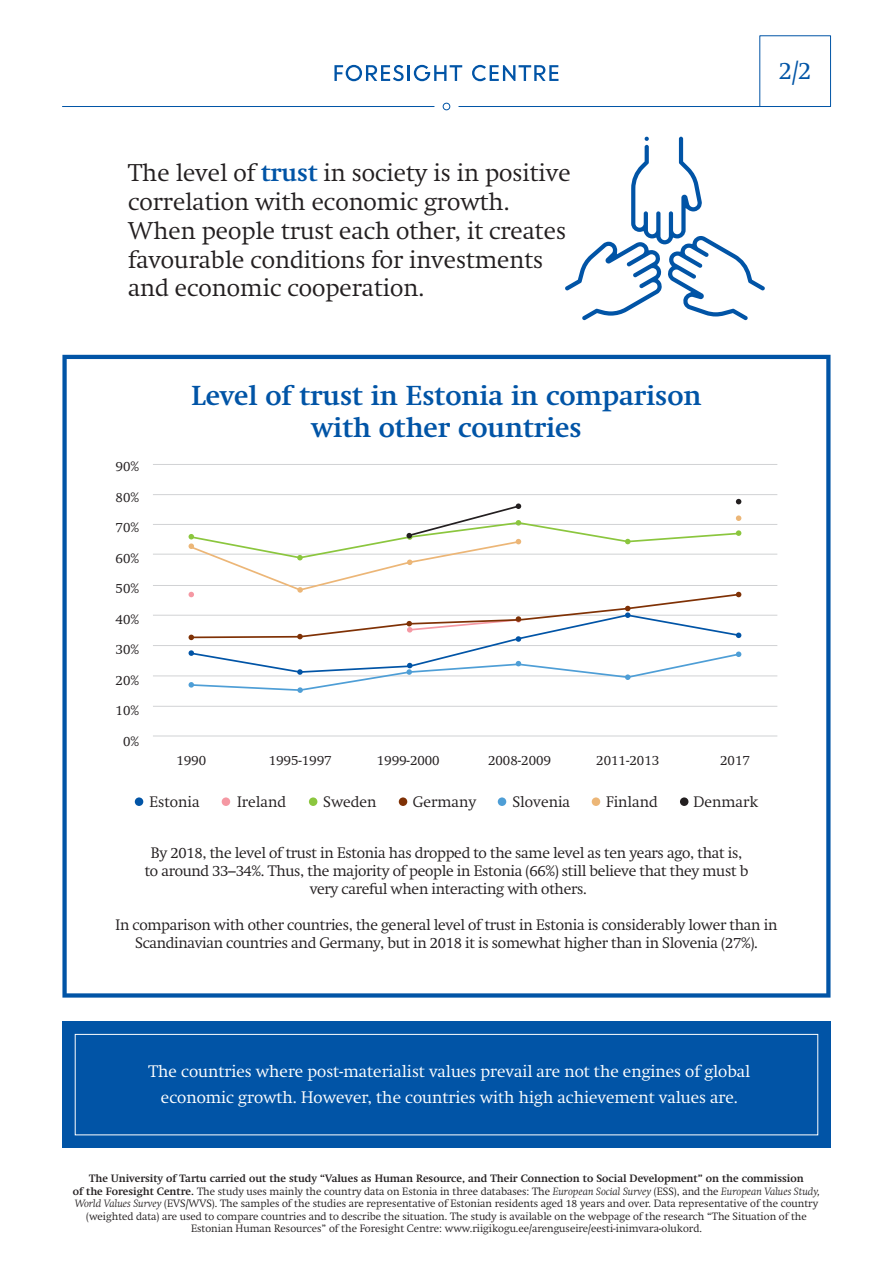
<style>
.page{position:relative;width:893px;height:1263px;background:#fff}
.page>*{position:absolute;margin:0;border:0;box-sizing:border-box;transform-origin:0 0}
.t1{font:700 27px/32.4px "Swift";color:#0154a6;text-align:center}
.t2{font:300 24px/28.8px "Swift";color:#231f20}
.t3{font:300 24px "Swift";color:#0154a6}
.t4{font:300 16.5px/25.5px "Swift";color:#fff;text-align:center}
.t5{font:300 15px/18px "Swift";letter-spacing:-.02em;color:#231f20;text-align:center}
.t6{font:300 15px "Swift";color:#231f20}
.t7{font:300 13.5px "Swift";color:#231f20}
.t8{font:300 10.5px/12.6px "Swift";color:#231f20;text-align:center}
.s1{font-weight:700;color:#0154a6}
.s2{font-weight:700}
.s3{font-style:italic}
</style>
<div class="page">
<div style="left:62px;top:1022px;width:768px;height:126px;background:#0154a6"></div>
<div style="left:75px;top:1034px;width:743px;height:101px;border:1px solid #fff"></div>
<svg style="left:565px;top:137px;width:200px;height:183px"></svg>
<svg style="left:62px;top:355px;width:768px;height:642px"></svg>
<div style="left:135px;top:797px;width:8px;height:9px;background:#0154a6;border-radius:50%"></div>
<div style="left:222px;top:797px;width:8px;height:9px;background:#f598a3;border-radius:50%"></div>
<div style="left:309px;top:797px;width:8px;height:9px;background:#8bc63e;border-radius:50%"></div>
<div style="left:399px;top:797px;width:8px;height:9px;background:#7f3105;border-radius:50%"></div>
<div style="left:498px;top:797px;width:8px;height:9px;background:#4e9ed6;border-radius:50%"></div>
<div style="left:592px;top:797px;width:8px;height:9px;background:#ecb677;border-radius:50%"></div>
<div style="left:680px;top:797px;width:8px;height:9px;background:#231f20;border-radius:50%"></div>
<hr style="left:153px;top:464px;width:624px;height:1px;background:#d1d2d4">
<hr style="left:153px;top:494px;width:624px;height:1px;background:#d1d2d4">
<hr style="left:153px;top:524px;width:624px;height:1px;background:#d1d2d4">
<hr style="left:153px;top:554px;width:624px;height:1px;background:#d1d2d4">
<hr style="left:153px;top:585px;width:624px;height:1px;background:#d1d2d4">
<hr style="left:153px;top:615px;width:624px;height:1px;background:#d1d2d4">
<hr style="left:153px;top:645px;width:624px;height:1px;background:#d1d2d4">
<hr style="left:153px;top:676px;width:624px;height:1px;background:#d1d2d4">
<hr style="left:153px;top:706px;width:624px;height:1px;background:#d1d2d4">
<hr style="left:153px;top:736px;width:624px;height:1px;background:#d1d2d4">
<svg style="left:189px;top:499px;width:552px;height:194px"></svg>
<hr style="left:62px;top:106px;width:372px;height:1px;background:#0154a6">
<hr style="left:459px;top:106px;width:371px;height:1px;background:#0154a6">
<div style="left:443px;top:103px;width:7px;height:7px;border:1px solid #0154a6;border-radius:50%"></div>
<svg style="left:334px;top:65px;width:128px;height:16px"></svg>
<svg style="left:472px;top:65px;width:86px;height:16px"></svg>
<h2 class="t2" style="left:128px;top:159px;width:444px">The level of <span class="s1">trust</span> in society is in positive correlation with economic growth.<br>When people trust each other, it creates favourable conditions for investments and economic cooperation.</h2>
<h2 class="t3" style="left:779px;top:57px;width:34px">2/2</h2>
<p class="t7" style="left:116px;top:459px;width:25px">90%</p>
<p class="t7" style="left:116px;top:489px;width:25px">80%</p>
<p class="t7" style="left:116px;top:520px;width:25px">70%</p>
<p class="t7" style="left:116px;top:550px;width:25px">60%</p>
<p class="t7" style="left:116px;top:581px;width:25px">50%</p>
<p class="t7" style="left:116px;top:611px;width:25px">40%</p>
<p class="t7" style="left:116px;top:642px;width:25px">30%</p>
<p class="t7" style="left:116px;top:672px;width:25px">20%</p>
<p class="t7" style="left:116px;top:703px;width:25px">10%</p>
<p class="t7" style="left:123px;top:733px;width:18px">0%</p>
<h1 class="t1" style="left:191px;top:380px;width:512px">Level of trust in Estonia in comparison with other countries</h1>
<p class="t7" style="left:176px;top:752px;width:31px">1990</p>
<p class="t7" style="left:269px;top:752px;width:64px">1995-1997</p>
<p class="t7" style="left:377px;top:752px;width:64px">1999-2000</p>
<p class="t7" style="left:488px;top:752px;width:64px">2008-2009</p>
<p class="t7" style="left:596px;top:752px;width:64px">2011-2013</p>
<p class="t7" style="left:720px;top:752px;width:31px">2017</p>
<h3 class="t6" style="left:149px;top:793px;width:52px">Estonia</h3>
<h3 class="t6" style="left:237px;top:793px;width:50px">Ireland</h3>
<h3 class="t5" style="left:323px;top:793px;width:55px">Sweden</h3>
<h3 class="t6" style="left:413px;top:793px;width:65px">Germany</h3>
<h3 class="t6" style="left:512px;top:793px;width:59px">Slovenia</h3>
<h3 class="t6" style="left:606px;top:793px;width:53px">Finland</h3>
<h3 class="t6" style="left:693px;top:793px;width:66px">Denmark</h3>
<h3 class="t5" style="left:145px;top:844px;width:605px">By 2018, the level of trust in Estonia has dropped to the same level as ten years ago, that is, to around 33–34%. Thus, the majority of people in Estonia (66%) still believe that they must b very careful when interacting with others.</h3>
<h3 class="t5" style="left:116px;top:916px;width:663px">In comparison with other countries, the general level of trust in Estonia is considerably lower than in<br>Scandinavian countries and Germany, but in 2018 it is somewhat higher than in Slovenia (27%).</h3>
<h3 class="t4" style="left:149px;top:1059px;width:603px">The countries where post-materialist values prevail are not the engines of global economic growth. However, the countries with high achievement values are.</h3>
<p class="t8" style="left:73px;top:1172px;width:749px"><span class="s2">The University of Tartu carried out the study “Values as Human Resource, and Their Connection to Social Development” on the commission<br>of the Foresight Centre.</span> The study uses mainly the country data on Estonia in three databases: The <span class="s3">European Social Survey</span> (ESS), and the <span class="s3">European Values Study, World Values Survey</span> (EVS/WVS). The samples of the studies are representative of Estonian residents aged 18 years and over. Data representative of the country (weighted data) are used to compare countries and to describe the situation. The study is available on the webpage of the research “The Situation of the Estonian Human Resources” of the Foresight Centre: www.riigikogu.ee/arenguseire/eesti-inimvara-olukord.</p>
</div>
